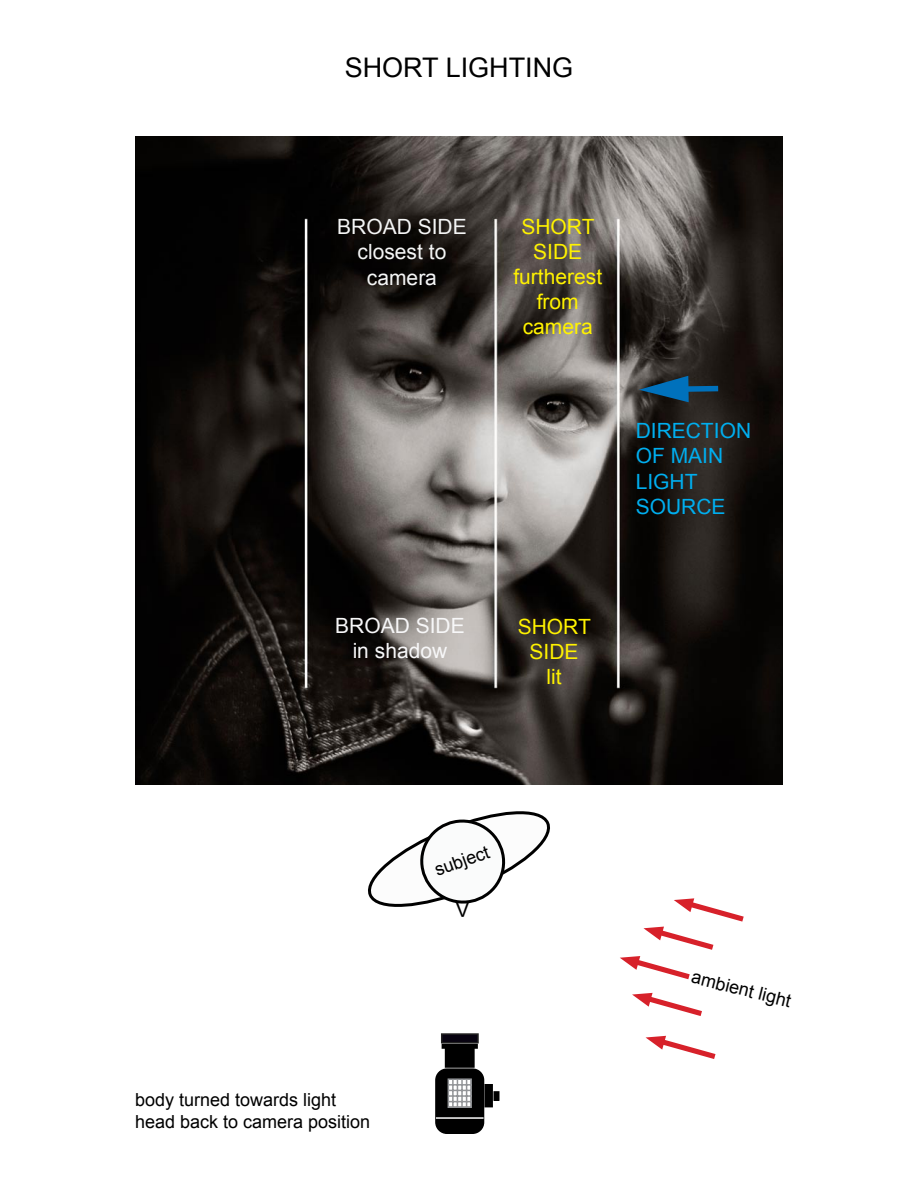
<style>
.page{position:relative;width:918px;height:1188px;background:#fff}
.page>*{position:absolute;margin:0;border:0;box-sizing:border-box;transform-origin:0 0}
.t1{font:27px "Arial";color:#000}
.t2{font:21px/25.2px "Arial";color:#fff200;text-align:center}
.t3{font:21px/25.2px "Arial";color:#00aeef}
.t4{font:21px/25.2px "Arial";color:#f4f5f5;text-align:center}
.t5{font:21px/25.2px "Arial";color:#f7f7f8;text-align:center}
.t6{font:18px/21.6px "Arial";color:#000}
</style>
<div class="page">
<img style="left:136px;top:136px;width:646px;height:648px">
<svg style="left:639px;top:376px;width:79px;height:26px;background:#1a445f"></svg>
<div style="left:446px;top:1048px;width:28px;height:19px;background:#000"></div>
<div style="left:445px;top:1048px;width:30px;height:20px;border:2px solid #000"></div>
<div style="left:442px;top:1044px;width:36px;height:5px;border:2px solid #000"></div>
<div style="left:436px;top:1069px;width:48px;height:64px;background:#000;border-radius:11px"></div>
<div style="left:435px;top:1068px;width:49px;height:66px;border:2px solid #000;border-radius:11px"></div>
<div style="left:485px;top:1085px;width:7px;height:22px;background:#000"></div>
<div style="left:484px;top:1084px;width:9px;height:23px;border:2px solid #000"></div>
<div style="left:494px;top:1092px;width:5px;height:8px;background:#000"></div>
<div style="left:493px;top:1091px;width:7px;height:10px;border:2px solid #000"></div>
<div style="left:441px;top:1033px;width:38px;height:10px;background:#070210;border:2px solid #212121"></div>
<hr style="left:436px;top:1117px;width:48px;height:2px;background:#fafbfb">
<svg style="left:447px;top:1078px;width:25px;height:30px"></svg>
<svg style="left:620px;top:956px;width:70px;height:23px"></svg>
<svg style="left:632px;top:993px;width:70px;height:23px"></svg>
<svg style="left:646px;top:1036px;width:69px;height:23px"></svg>
<svg style="left:644px;top:898px;width:100px;height:52px"></svg>
<svg style="left:368px;top:811px;width:182px;height:96px"></svg>
<p class="t1" style="left:345px;top:49px;width:230px">SHORT LIGHTING</p>
<p class="t4" style="left:337px;top:215px;width:131px">BROAD SIDE closest to camera</p>
<p class="t5" style="left:335px;top:613px;width:131px">BROAD SIDE in shadow</p>
<p class="t2" style="left:513px;top:214px;width:90px">SHORT<br>SIDE furtherest from camera</p>
<p class="t3" style="left:636px;top:419px;width:117px">DIRECTION<br>OF MAIN<br>LIGHT<br>SOURCE</p>
<p class="t2" style="left:518px;top:614px;width:75px">SHORT<br>SIDE<br>lit</p>
<p class="t6" style="left:432px;top:860px;width:59px;rotate:-20deg">subject</p>
<p class="t6" style="left:135px;top:1089px;width:237px">body turned towards light head back to camera position</p>
<p class="t6" style="left:694px;top:966px;width:104px;rotate:14deg">ambient light</p>
</div>
